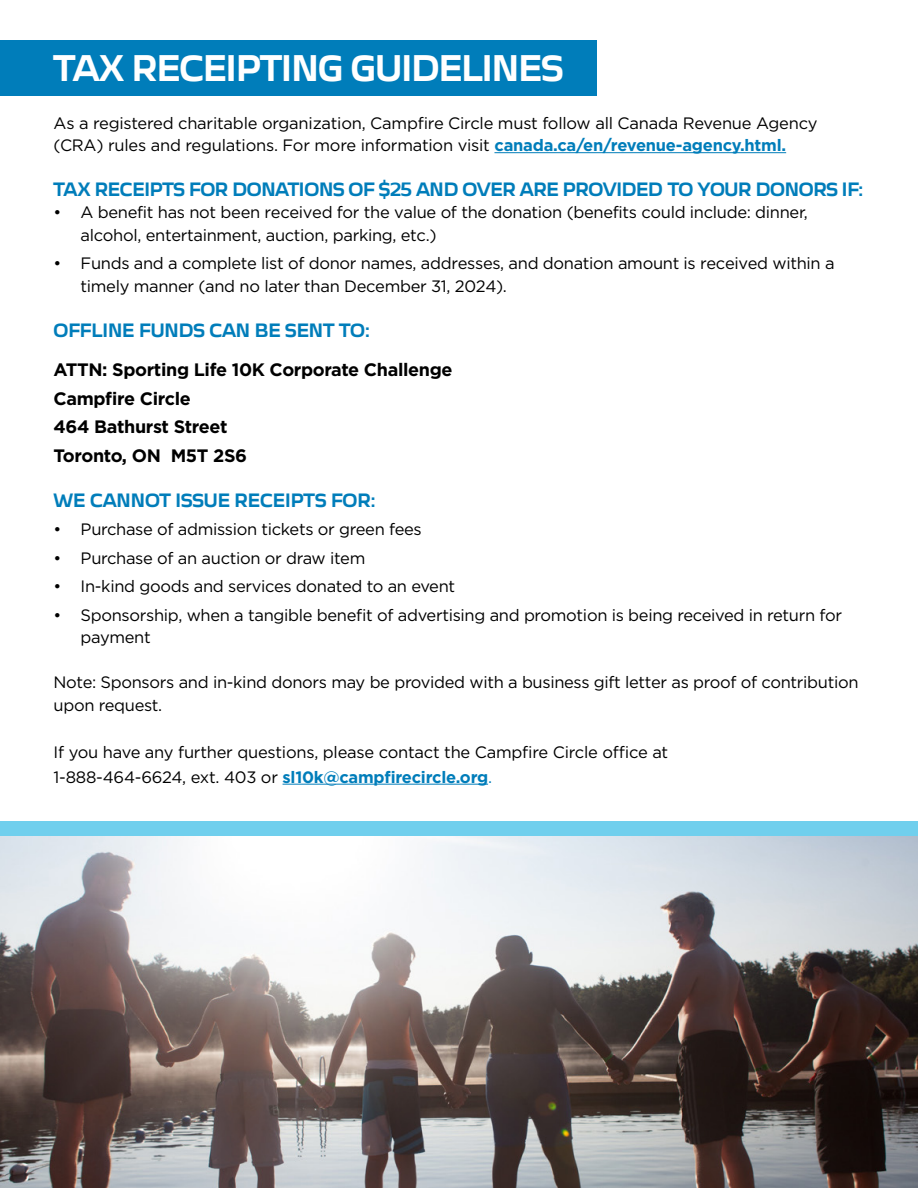
<style>
.page{position:relative;width:918px;height:1188px;background:#fff}
.page>*{position:absolute;margin:0;border:0;box-sizing:border-box;transform-origin:0 0}
.t1{font:700 34.5px "Kaisar";letter-spacing:-.02em;color:#fff}
.t2{font:700 18px "Kaisar";letter-spacing:-.015em;color:#007dba}
.t3{font:700 18px "Gotham";letter-spacing:-.02em;color:#000}
.t4{font:16.5px/22.5px "Gotham";letter-spacing:-.02em;color:#000}
.s1{font-weight:700;color:#007dba}
.s2{color:#007dba}
</style>
<div class="page">
<div style="left:0;top:40px;width:597px;height:55px;background:#007dba"></div>
<hr style="left:494px;top:152px;width:292px;height:1px;background:#007dba">
<hr style="left:283px;top:784px;width:205px;height:1px;background:#007dba">
<img style="left:0;top:836px;width:918px;height:352px">
<div style="left:0;top:821px;width:918px;height:15px;background:#70cfed"></div>
<p class="t1" style="left:54px;top:47px;width:511px">TAX RECEIPTING GUIDELINES</p>
<p class="t4" style="left:54px;top:111px;width:766px">As a registered charitable organization, Campfire Circle must follow all Canada Revenue Agency (CRA) rules and regulations. For more information visit <span class="s1">canada.ca/en/revenue-agency.html.</span></p>
<p class="t2" style="left:54px;top:178px;width:811px">TAX RECEIPTS FOR DONATIONS OF $25 AND OVER ARE PROVIDED TO YOUR DONORS IF:</p>
<p class="t4" style="left:81px;top:201px;width:729px;text-indent:-27px">• A benefit has not been received for the value of the donation (benefits could include: dinner, alcohol, entertainment, auction, parking, etc.)</p>
<p class="t4" style="left:81px;top:252px;width:756px;text-indent:-27px">• Funds and a complete list of donor names, addresses, and donation amount is received within a timely manner (and no later than December 31, 2024).</p>
<p class="t2" style="left:54px;top:319px;width:318px">OFFLINE FUNDS CAN BE SENT TO:</p>
<p class="t3" style="left:54px;top:358px;width:400px">ATTN: Sporting Life 10K Corporate Challenge</p>
<p class="t3" style="left:54px;top:386px;width:139px">Campfire Circle</p>
<p class="t3" style="left:54px;top:415px;width:176px">464 Bathurst Street</p>
<p class="t3" style="left:54px;top:443px;width:195px">Toronto, ON M5T 2S6</p>
<p class="t2" style="left:54px;top:489px;width:323px">WE CANNOT ISSUE RECEIPTS FOR:</p>
<p class="t4" style="left:54px;top:518px;width:370px">• Purchase of admission tickets or green fees</p>
<p class="t4" style="left:54px;top:546px;width:313px">• Purchase of an auction or draw item</p>
<p class="t4" style="left:54px;top:575px;width:403px">• In-kind goods and services donated to an event</p>
<p class="t4" style="left:81px;top:603px;width:763px;text-indent:-27px">• Sponsorship, when a tangible benefit of advertising and promotion is being received in return for payment</p>
<p class="t4" style="left:54px;top:671px;width:806px">Note: Sponsors and in-kind donors may be provided with a business gift letter as proof of contribution upon request.</p>
<p class="t4" style="left:54px;top:740px;width:616px">If you have any further questions, please contact the Campfire Circle office at</p>
<p class="t4" style="left:54px;top:765px;width:440px">1-888-464-6624, ext. 403 or <span class="s1">sl10k@campfirecircle.org</span><span class="s2">.</span></p>
</div>
